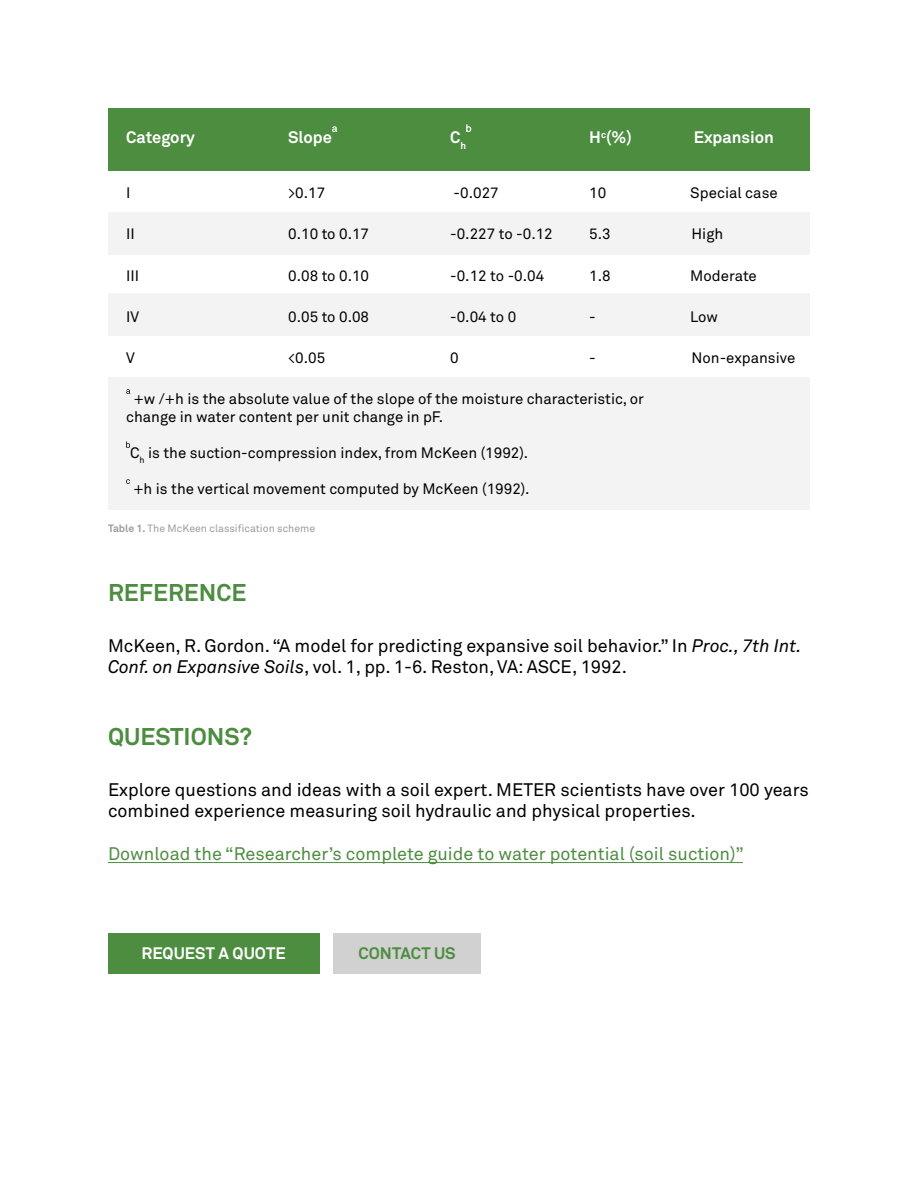
<style>
.page{position:relative;width:918px;height:1188px;background:#fff}
.page>*{position:absolute;margin:0;border:0;box-sizing:border-box;transform-origin:0 0}
.t1{font:700 24px "Akkurat";color:#4d8d40}
.t2{font:18px/21.6px "Akkurat Pro";color:#000}
.t3{font:18px "Akkurat Pro";color:#4d8d40}
.t4{font:700 16.5px "Akkurat Pro";color:#fff}
.t5{font:700 16.5px "Akkurat";color:#fff}
.t6{font:700 16.5px "Akkurat";color:#4d8d40}
.t7{font:15px/18px "Akkurat Pro";color:#000}
.t8{font:10.5px "Akkurat Pro";color:#999c9e}
.s1{font-weight:700}
.s2{font-style:italic}
</style>
<div class="page">
<div style="left:108px;top:108px;width:702px;height:63px;background:#4d8d40"></div>
<div style="left:108px;top:293px;width:702px;height:42px;background:#f3f3f3"></div>
<div style="left:108px;top:212px;width:702px;height:42px;background:#f3f3f3"></div>
<div style="left:108px;top:377px;width:702px;height:133px;background:#f3f3f3"></div>
<svg style="left:332px;top:126px;width:5px;height:6px"></svg>
<svg style="left:466px;top:124px;width:5px;height:8px"></svg>
<svg style="left:126px;top:389px;width:4px;height:5px"></svg>
<svg style="left:126px;top:441px;width:4px;height:7px"></svg>
<svg style="left:126px;top:479px;width:4px;height:5px"></svg>
<hr style="left:108px;top:862px;width:635px;height:1px;background:#4d8d40">
<div style="left:108px;top:933px;width:211px;height:41px;background:#4d8d40"></div>
<div style="left:334px;top:933px;width:147px;height:41px;background:#d1d1d1"></div>
<p class="t4" style="left:126px;top:127px;width:70px">Category</p>
<p class="t4" style="left:288px;top:127px;width:45px">Slope</p>
<p class="t4" style="left:450px;top:127px;width:18px">C<sub>h</sub></p>
<p class="t4" style="left:589px;top:127px;width:44px">H<sup>c</sup>(%)</p>
<p class="t4" style="left:694px;top:127px;width:82px">Expansion</p>
<p class="t7" style="left:126px;top:184px;width:6px">I</p>
<p class="t7" style="left:288px;top:184px;width:39px">&gt;0.17</p>
<p class="t7" style="left:454px;top:184px;width:47px">-0.027</p>
<p class="t7" style="left:589px;top:184px;width:19px">10</p>
<p class="t7" style="left:690px;top:184px;width:89px">Special case</p>
<p class="t7" style="left:126px;top:225px;width:10px">II</p>
<p class="t7" style="left:288px;top:225px;width:83px">0.10 to 0.17</p>
<p class="t7" style="left:450px;top:225px;width:104px">-0.227 to -0.12</p>
<p class="t7" style="left:589px;top:225px;width:23px">5.3</p>
<p class="t7" style="left:692px;top:225px;width:33px">High</p>
<p class="t7" style="left:126px;top:266px;width:15px">III</p>
<p class="t7" style="left:288px;top:266px;width:83px">0.08 to 0.10</p>
<p class="t7" style="left:450px;top:266px;width:96px">-0.12 to -0.04</p>
<p class="t7" style="left:589px;top:266px;width:23px">1.8</p>
<p class="t7" style="left:690px;top:266px;width:68px">Moderate</p>
<p class="t7" style="left:126px;top:308px;width:15px">IV</p>
<p class="t7" style="left:288px;top:308px;width:83px">0.05 to 0.08</p>
<p class="t7" style="left:450px;top:308px;width:68px">-0.04 to 0</p>
<p class="t7" style="left:589px;top:308px;width:8px">-</p>
<p class="t7" style="left:690px;top:308px;width:29px">Low</p>
<p class="t7" style="left:126px;top:349px;width:10px">V</p>
<p class="t7" style="left:288px;top:349px;width:39px">&lt;0.05</p>
<p class="t7" style="left:450px;top:349px;width:10px">0</p>
<p class="t7" style="left:589px;top:349px;width:8px">-</p>
<p class="t7" style="left:692px;top:349px;width:105px">Non-expansive</p>
<p class="t7" style="left:126px;top:390px;width:519px;text-indent:8px">+w /+h is the absolute value of the slope of the moisture characteristic, or change in water content per unit change in pF.</p>
<p class="t7" style="left:130px;top:444px;width:400px">C<sub>h</sub> is the suction-compression index, from McKeen (1992).</p>
<p class="t7" style="left:133px;top:480px;width:398px">+h is the vertical movement computed by McKeen (1992).</p>
<p class="t8" style="left:108px;top:523px;width:209px"><span class="s1">Table 1.</span> The McKeen classification scheme</p>
<h1 class="t1" style="left:108px;top:578px;width:140px">REFERENCE</h1>
<p class="t2" style="left:108px;top:635px;width:695px">McKeen, R. Gordon. “A model for predicting expansive soil behavior.” In <span class="s2">Proc., 7th Int.<br>Conf. on Expansive Soils</span>, vol. 1, pp. 1-6. Reston, VA: ASCE, 1992.</p>
<h1 class="t1" style="left:108px;top:722px;width:146px">QUESTIONS?</h1>
<p class="t2" style="left:108px;top:779px;width:702px">Explore questions and ideas with a soil expert. METER scientists have over 100 years combined experience measuring soil hydraulic and physical properties.</p>
<p class="t3" style="left:108px;top:844px;width:637px">Download the “Researcher’s complete guide to water potential (soil suction)”</p>
<p class="t5" style="left:142px;top:943px;width:146px">REQUEST A QUOTE</p>
<p class="t6" style="left:358px;top:943px;width:99px">CONTACT US</p>
</div>
